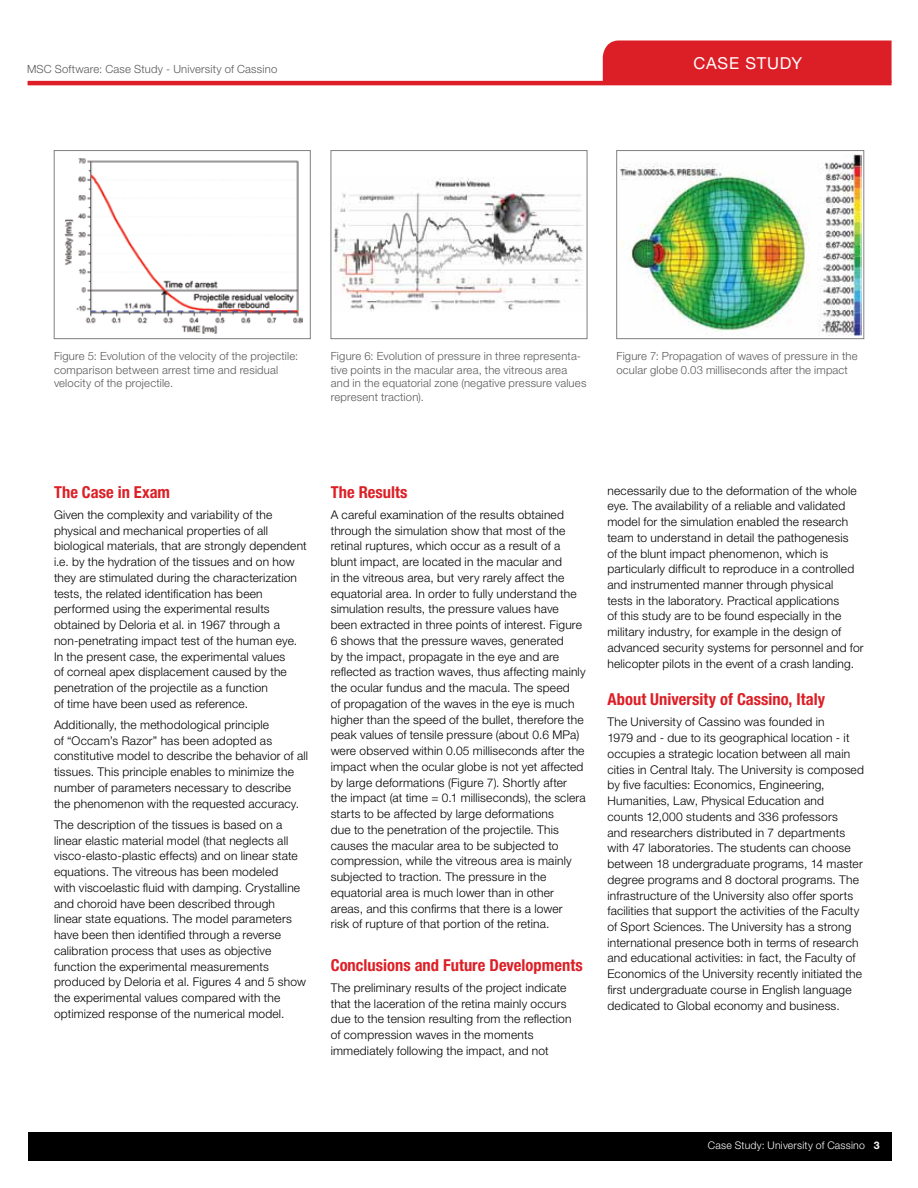
<style>
.page{position:relative;width:918px;height:1188px;background:#fff}
.page>*{position:absolute;margin:0;border:0;box-sizing:border-box;transform-origin:0 0}
.t1{font:700 condensed 16.5px "Helvetica Neue LT Pro";color:#dc1f26}
.t2{font:16.5px "Helvetica Neue LT Pro";letter-spacing:.045em;color:#fff}
.t3{font:300 12px/15.8px "Helvetica Neue LT Pro";letter-spacing:.015em;color:#000}
.t4{font:300 11.25px/13.5px "Helvetica Neue LT Pro";letter-spacing:.015em;color:#58595b}
.t5{font:300 10.5px "Helvetica Neue LT Pro";letter-spacing:.02em;color:#fff}
.s1{font-weight:700}
</style>
<div class="page">
<img style="left:64px;top:158px;width:238px;height:175px">
<div style="left:54px;top:150px;width:256px;height:189px;border:1px solid #807f83"></div>
<img style="left:333px;top:178px;width:251px;height:133px">
<div style="left:331px;top:150px;width:256px;height:189px;border:1px solid #807f83"></div>
<img style="left:619px;top:154px;width:243px;height:181px">
<div style="left:616px;top:150px;width:248px;height:189px;border:1px solid #807f83"></div>
<hr style="left:28px;top:81px;width:864px;height:4px;background:#dc1f26">
<div style="left:603px;top:40px;width:289px;height:43px;background:#dc1f26"></div>
<div style="left:28px;top:1132px;width:864px;height:29px;background:#000"></div>
<p class="t4" style="left:27px;top:62px;width:252px">MSC Software: Case Study - University of Cassino</p>
<h1 class="t2" style="left:694px;top:53px;width:110px">CASE STUDY</h1>
<p class="t4" style="left:54px;top:349px;width:246px">Figure 5: Evolution of the velocity of the projectile: comparison between arrest time and residual velocity of the projectile.</p>
<p class="t4" style="left:331px;top:349px;width:257px">Figure 6: Evolution of pressure in three representa&shy;tive points in the macular area, the vitreous area and in the equatorial zone (negative pressure values represent traction).</p>
<p class="t4" style="left:616px;top:349px;width:243px">Figure 7: Propagation of waves of pressure in the ocular globe 0.03 milliseconds after the impact</p>
<h1 class="t1" style="left:54px;top:482px;width:118px">The Case in Exam</h1>
<p class="t3" style="left:54px;top:507px;width:254px">Given the complexity and variability of the physical and mechanical properties of all biological materials, that are strongly dependent i.e. by the hydration of the tissues and on how they are stimulated during the characterization tests, the related identification has been performed using the experimental results obtained by Deloria et al. in 1967 through a non-penetrating impact test of the human eye.<br>In the present case, the experimental values<br>of corneal apex displacement caused by the penetration of the projectile as a function<br>of time have been used as reference.</p>
<p class="t3" style="left:54px;top:717px;width:256px">Additionally, the methodological principle<br>of “Occam’s Razor” has been adopted as constitutive model to describe the behavior of all tissues. This principle enables to minimize the number of parameters necessary to describe the phenomenon with the requested accuracy.</p>
<p class="t3" style="left:54px;top:816px;width:254px">The description of the tissues is based on a linear elastic material model (that neglects all visco-elasto-plastic effects) and on linear state equations. The vitreous has been modeled<br>with viscoelastic fluid with damping. Crystalline and choroid have been described through<br>linear state equations. The model parameters have been then identified through a reverse calibration process that uses as objective function the experimental measurements produced by Deloria et al. Figures 4 and 5 show the experimental values compared with the optimized response of the numerical model.</p>
<h1 class="t1" style="left:331px;top:482px;width:78px">The Results</h1>
<p class="t3" style="left:331px;top:507px;width:256px">A careful examination of the results obtained through the simulation show that most of the retinal ruptures, which occur as a result of a blunt impact, are located in the macular and<br>in the vitreous area, but very rarely affect the equatorial area. In order to fully understand the simulation results, the pressure values have been extracted in three points of interest. Figure 6 shows that the pressure waves, generated<br>by the impact, propagate in the eye and are reflected as traction waves, thus affecting mainly the ocular fundus and the macula. The speed<br>of propagation of the waves in the eye is much higher than the speed of the bullet, therefore the peak values of tensile pressure (about 0.6 MPa) were observed within 0.05 milliseconds after the impact when the ocular globe is not yet affected by large deformations (Figure 7). Shortly after the impact (at time = 0.1 milliseconds), the sclera starts to be affected by large deformations<br>due to the penetration of the projectile. This causes the macular area to be subjected to compression, while the vitreous area is mainly subjected to traction. The pressure in the equatorial area is much lower than in other areas, and this confirms that there is a lower<br>risk of rupture of that portion of the retina.</p>
<h1 class="t1" style="left:331px;top:955px;width:254px">Conclusions and Future Developments</h1>
<p class="t3" style="left:331px;top:979px;width:242px">The preliminary results of the project indicate that the laceration of the retina mainly occurs due to the tension resulting from the reflection of compression waves in the moments immediately following the impact, and not</p>
<p class="t3" style="left:607px;top:482px;width:258px">necessarily due to the deformation of the whole eye. The availability of a reliable and validated model for the simulation enabled the research team to understand in detail the pathogenesis<br>of the blunt impact phenomenon, which is particularly difficult to reproduce in a controlled and instrumented manner through physical<br>tests in the laboratory. Practical applications<br>of this study are to be found especially in the military industry, for example in the design of advanced security systems for personnel and for helicopter pilots in the event of a crash landing.</p>
<h1 class="t1" style="left:608px;top:689px;width:219px">About University of Cassino, Italy</h1>
<p class="t3" style="left:608px;top:714px;width:258px">The University of Cassino was founded in<br>1979 and - due to its geographical location - it occupies a strategic location between all main cities in Central Italy. The University is composed by five faculties: Economics, Engineering, Humanities, Law, Physical Education and<br>counts 12,000 students and 336 professors<br>and researchers distributed in 7 departments with 47 laboratories. The students can choose between 18 undergraduate programs, 14 master degree programs and 8 doctoral programs. The infrastructure of the University also offer sports facilities that support the activities of the Faculty of Sport Sciences. The University has a strong international presence both in terms of research and educational activities: in fact, the Faculty of Economics of the University recently initiated the first undergraduate course in English language dedicated to Global economy and business.</p>
<p class="t5" style="left:708px;top:1139px;width:173px">Case Study: University of Cassino <span class="s1">3</span></p>
</div>
